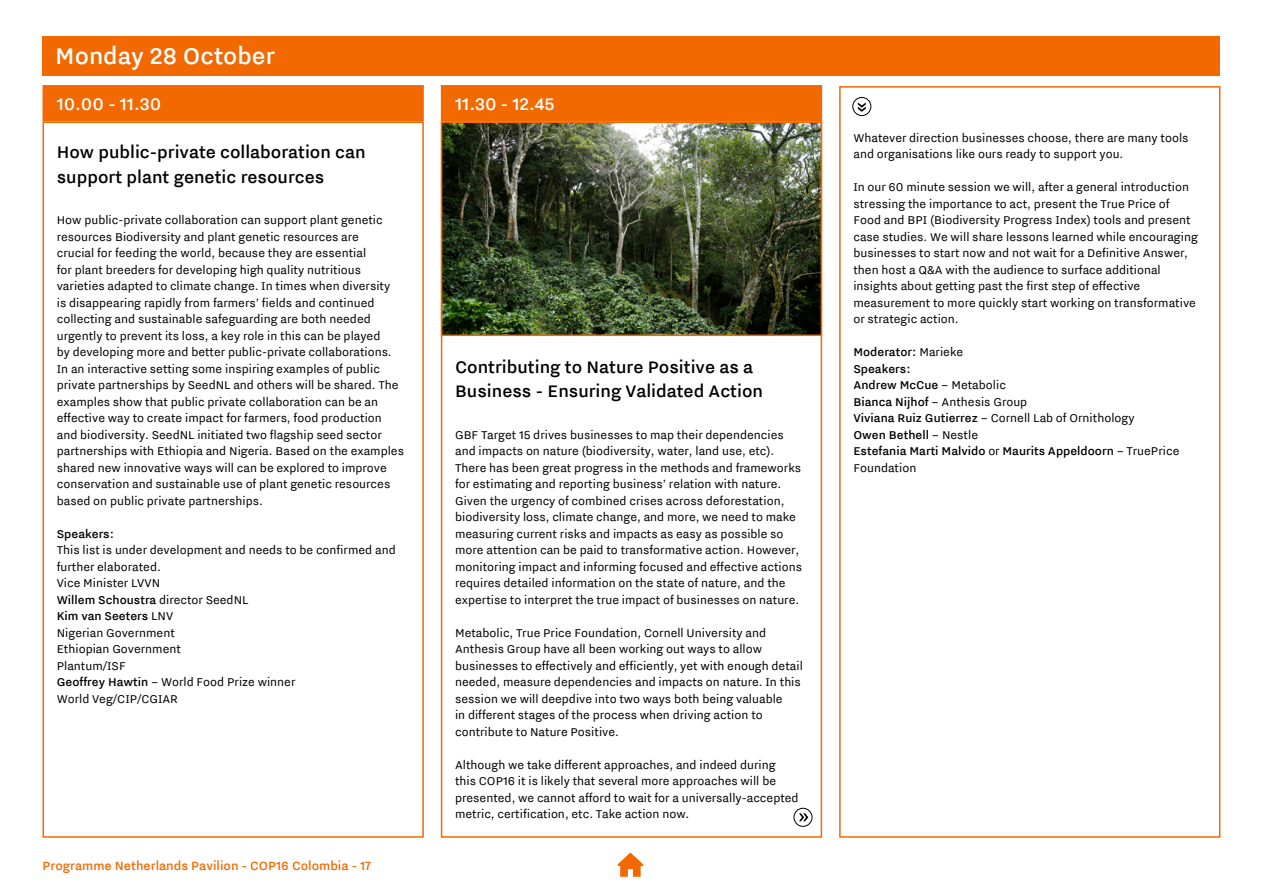
<style>
.page{position:relative;width:1263px;height:893px;background:#fff}
.page>*{position:absolute;margin:0;border:0;box-sizing:border-box;transform-origin:0 0}
._1__date_-_white{font:500 28.5px "NL Nitti Grotesk";color:#fff}
._2__heading_-_orange{font:500 21px/24.8px "NL Nitti Grotesk";color:#000}
._1__time_-_white{font:500 21px "NL Nitti Grotesk";color:#fff}
.t1{font:500 15px "NL Nitti Grotesk";color:#f16900}
._3__summery{font:14.25px/16.5px "NL Nitti Grotesk";color:#000}
._4__names{font:14.25px/16.5px "NL Nitti Grotesk";color:#000}
._4__names-2{font:500 14.25px/16.5px "NL Nitti Grotesk";color:#000}
.s1{font-weight:400}
.s2{font-weight:500}
</style>
<div class="page">
<svg style="left:618px;top:853px;width:25px;height:24px"></svg>
<div style="left:43px;top:86px;width:380px;height:35px;background:#f16900"></div>
<div style="left:43px;top:85px;width:381px;height:37px;border:2px solid #f16900"></div>
<div style="left:442px;top:86px;width:379px;height:35px;background:#f16900"></div>
<div style="left:441px;top:85px;width:381px;height:37px;border:2px solid #f16900"></div>
<div style="left:43px;top:122px;width:381px;height:716px;border:2px solid #f16900"></div>
<img style="left:444px;top:125px;width:375px;height:208px">
<div style="left:441px;top:122px;width:381px;height:214px;border:2px solid #f16900"></div>
<div style="left:43px;top:36px;width:1177px;height:40px;background:#f16900"></div>
<div style="left:839px;top:86px;width:381px;height:752px;border:2px solid #f16900"></div>
<div style="left:794px;top:808px;width:18px;height:19px;border:1px solid #000;border-radius:50%"></div>
<svg style="left:799px;top:813px;width:9px;height:8px"></svg>
<div style="left:852px;top:97px;width:19px;height:19px;border:1px solid #000;border-radius:50%"></div>
<svg style="left:858px;top:102px;width:8px;height:10px"></svg>
<p class="_1__date_-_white" style="left:55px;top:39px;width:221px">Monday 28 October</p>
<p class="_1__time_-_white" style="left:57px;top:92px;width:106px">10.00 - 11.30</p>
<p class="_1__time_-_white" style="left:455px;top:92px;width:101px">11.30 - 12.45</p>
<p class="_2__heading_-_orange" style="left:57px;top:139px;width:310px">How public-private collaboration can support plant genetic resources</p>
<p class="_3__summery" style="left:57px;top:211px;width:349px">How public-private collaboration can support plant genetic resources Biodiversity and plant genetic resources are<br>crucial for feeding the world, because they are essential<br>for plant breeders for developing high quality nutritious varieties adapted to climate change. In times when diversity<br>is disappearing rapidly from farmers’ fields and continued collecting and sustainable safeguarding are both needed urgently to prevent its loss, a key role in this can be played<br>by developing more and better public-private collaborations.<br>In an interactive setting some inspiring examples of public private partnerships by SeedNL and others will be shared. The examples show that public private collaboration can be an effective way to create impact for farmers, food production and biodiversity. SeedNL initiated two flagship seed sector partnerships with Ethiopia and Nigeria. Based on the examples shared new innovative ways will can be explored to improve conservation and sustainable use of plant genetic resources based on public private partnerships.</p>
<p class="_4__names-2" style="left:57px;top:525px;width:59px">Speakers:</p>
<p class="_4__names" style="left:57px;top:541px;width:340px">This list is under development and needs to be confirmed and further elaborated.</p>
<p class="_4__names" style="left:57px;top:574px;width:105px">Vice Minister LVVN</p>
<p class="_4__names-2" style="left:57px;top:591px;width:193px">Willem Schoustra <span class="s1">director SeedNL</span></p>
<p class="_4__names-2" style="left:57px;top:607px;width:118px">Kim van Seeters <span class="s1">LNV</span></p>
<p class="_4__names" style="left:57px;top:624px;width:120px">Nigerian Government</p>
<p class="_4__names" style="left:57px;top:640px;width:126px">Ethiopian Government</p>
<p class="_4__names" style="left:57px;top:657px;width:71px">Plantum/ISF</p>
<p class="_4__names" style="left:57px;top:673px;width:240px"><span class="s2">Geoffrey Hawtin</span> – World Food Prize winner</p>
<p class="_4__names" style="left:57px;top:690px;width:123px">World Veg/CIP/CGIAR</p>
<p class="_2__heading_-_orange" style="left:455px;top:354px;width:309px">Contributing to Nature Positive as a<br>Business - Ensuring Validated Action</p>
<p class="_3__summery" style="left:455px;top:426px;width:348px">GBF Target 15 drives businesses to map their dependencies and impacts on nature (biodiversity, water, land use, etc).<br>There has been great progress in the methods and frameworks for estimating and reporting business’ relation with nature.<br>Given the urgency of combined crises across deforestation, biodiversity loss, climate change, and more, we need to make measuring current risks and impacts as easy as possible so more attention can be paid to transformative action. However, monitoring impact and informing focused and effective actions requires detailed information on the state of nature, and the expertise to interpret the true impact of businesses on nature.</p>
<p class="_3__summery" style="left:455px;top:624px;width:349px">Metabolic, True Price Foundation, Cornell University and Anthesis Group have all been working out ways to allow businesses to effectively and efficiently, yet with enough detail needed, measure dependencies and impacts on nature. In this session we will deepdive into two ways both being valuable<br>in different stages of the process when driving action to contribute to Nature Positive.</p>
<p class="_3__summery" style="left:455px;top:756px;width:345px">Although we take different approaches, and indeed during this COP16 it is likely that several more approaches will be presented, we cannot afford to wait for a universally-accepted metric, certification, etc. Take action now.</p>
<p class="t1" style="left:43px;top:857px;width:330px">Programme Netherlands Pavilion - COP16 Colombia - 17</p>
<p class="_3__summery" style="left:853px;top:129px;width:337px">Whatever direction businesses choose, there are many tools and organisations like ours ready to support you.</p>
<p class="_3__summery" style="left:853px;top:178px;width:346px">In our 60 minute session we will, after a general introduction stressing the importance to act, present the True Price of Food and BPI (Biodiversity Progress Index) tools and present case studies. We will share lessons learned while encouraging businesses to start now and not wait for a Definitive Answer, then host a Q&amp;A with the audience to surface additional insights about getting past the first step of effective measurement to more quickly start working on transformative or strategic action.</p>
<p class="_4__names-2" style="left:853px;top:343px;width:111px">Moderator: <span class="s1">Marieke</span></p>
<p class="_4__names-2" style="left:853px;top:360px;width:59px">Speakers:</p>
<p class="_4__names-2" style="left:853px;top:376px;width:154px">Andrew McCue <span class="s1">– Metabolic</span></p>
<p class="_4__names" style="left:853px;top:393px;width:175px"><span class="s2">Bianca Nijhof</span> – Anthesis Group</p>
<p class="_4__names" style="left:853px;top:409px;width:283px"><span class="s2">Viviana Ruiz Gutierrez</span> – Cornell Lab of Ornithology</p>
<p class="_4__names-2" style="left:853px;top:426px;width:126px">Owen Bethell <span class="s1">– Nestle</span></p>
<p class="_4__names-2" style="left:853px;top:442px;width:327px">Estefania Marti Malvido <span class="s1">or</span> Maurits Appeldoorn <span class="s1">– TruePrice<br>Foundation</span></p>
</div>
